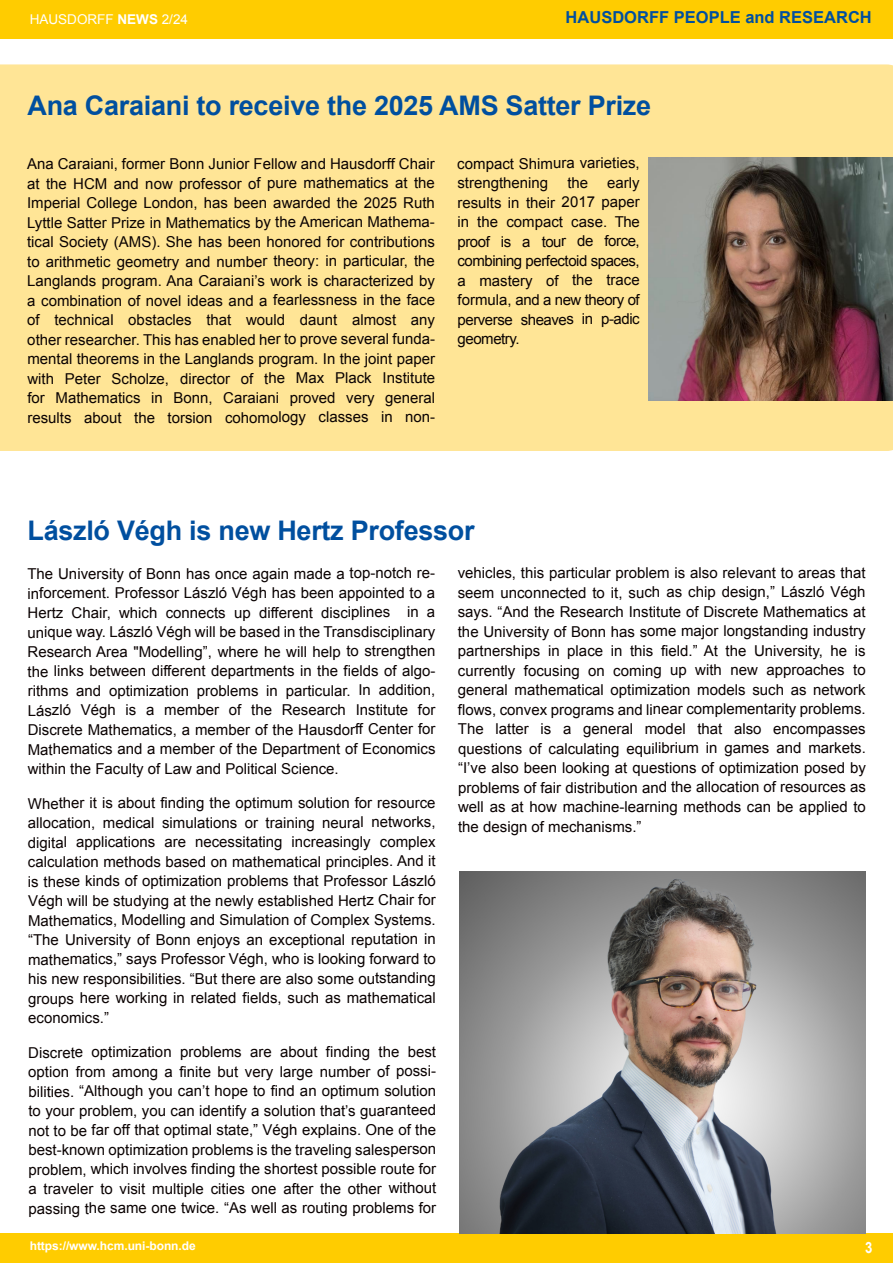
<style>
.page{position:relative;width:893px;height:1263px;background:#fff}
.page>*{position:absolute;margin:0;border:0;box-sizing:border-box;transform-origin:0 0}
.t1{font:700 27px "Arial";letter-spacing:-.01em;color:#004f9f}
.t2{font:700 16.5px "Arial";color:#004f9f}
.t3{font:700 15.6px "Arial";color:#fff;scale:.85 1}
.t4{font:15px/19.5px "Arial";color:#0a0202;text-align:justify}
.t5{font:13.5px "Arial";color:#fff}
.t6{font:700 12px "Arial";letter-spacing:-.005em;color:#fff}
.s1{font-weight:700}
</style>
<div class="page">
<div style="left:0;top:64px;width:893px;height:387px;background:#ffe596"></div>
<div style="left:0;top:1233px;width:893px;height:30px;background:#fc0"></div>
<div style="left:0;top:0;width:893px;height:38px;background:#fc0"></div>
<img style="left:649px;top:157px;width:243px;height:244px">
<img style="left:459px;top:872px;width:406px;height:362px">
<p class="t5" style="left:30px;top:14px;width:160px">HAUSDORFF <span class="s1">NEWS</span> 2/24</p>
<p class="t2" style="left:566px;top:11px;width:308px">HAUSDORFF PEOPLE and RESEARCH</p>
<h1 class="t1" style="left:27px;top:95px;width:625px">Ana Caraiani to receive the 2025 AMS Satter Prize</h1>
<p class="t4" style="left:27px;top:155px;width:410px">Ana Caraiani, former Bonn Junior Fellow and Hausdorff Chair at the HCM and now professor of pure mathematics at the Imperial College London, has been awarded the 2025 Ruth Lyttle Satter Prize in Mathematics by the American Mathema&shy;tical Society (AMS). She has been honored for contributions to arithmetic geometry and number theory: in particular, the Langlands program. Ana Caraiani’s work is characterized by a combination of novel ideas and a fearlessness in the face of technical obstacles that would daunt almost any other researcher. This has enabled her to prove several funda&shy;mental theorems in the Langlands program. In the joint paper with Peter Scholze, director of the Max Plack Institute for Mathematics in Bonn, Caraiani proved very general results about the torsion cohomology classes in non-</p>
<p class="t4" style="left:457px;top:155px;width:184px">compact Shimura varieties, strengthening</p>
<p class="t4" style="left:457px;top:174px;width:184px;text-indent:150px">early results in their 2017 paper in the compact case. The proof is a tour de force, combining perfectoid spaces, a mastery of the trace formula, and a new theory of perverse sheaves in p-adic geometry.</p>
<p class="t4" style="left:567px;top:174px;width:22px">the</p>
<h1 class="t1" style="left:27px;top:520px;width:449px">László Végh is new Hertz Professor</h1>
<p class="t4" style="left:27px;top:565px;width:410px">The University of Bonn has once again made a top-notch re&shy;inforcement. Professor László Végh has been appointed to a Hertz Chair, which connects up different disciplines in a unique way. László Végh will be based in the Transdisciplinary Research Area "Modelling”, where he will help to strengthen the links between different departments in the fields of algo&shy;rithms and optimization problems in particular. In addition, László Végh is a member of the Research Institute for Discrete Mathematics, a member of the Hausdorff Center for Mathematics and a member of the Department of Economics within the Faculty of Law and Political Science.</p>
<p class="t4" style="left:28px;top:794px;width:410px">Whether it is about finding the optimum solution for resource allocation, medical simulations or training neural networks, digital applications are necessitating increasingly complex calculation methods based on mathematical principles. And it is these kinds of optimization problems that Professor László Végh will be studying at the newly established Hertz Chair for Mathematics, Modelling and Simulation of Complex Systems. “The University of Bonn enjoys an exceptional reputation in mathematics,” says Professor Végh, who is looking forward to his new responsibilities. “But there are also some outstanding groups here working in related fields, such as mathematical economics.”</p>
<p class="t4" style="left:28px;top:1043px;width:409px">Discrete optimization problems are about finding the best option from among a finite but very large number of possi&shy;bilities. “Although you can’t hope to find an optimum solution to your problem, you can identify a solution that’s guaranteed not to be far off that optimal state,” Végh explains. One of the best-known optimization problems is the traveling salesperson problem, which involves finding the shortest possible route for a traveler to visit multiple cities one after the other without passing the same one twice. “As well as routing problems for</p>
<p class="t6" style="left:30px;top:1241px;width:167px">https://www.hcm.uni-bonn.de</p>
<p class="t4" style="left:458px;top:564px;width:410px">vehicles, this particular problem is also relevant to areas that seem unconnected to it, such as chip design,” László Végh says. “And the Research Institute of Discrete Mathematics at the University of Bonn has some major longstanding industry partnerships in place in this field.” At the University, he is currently focusing on coming up with new approaches to general mathematical optimization models such as network flows, convex programs and linear complementarity problems.<br>The latter is a general model that also encompasses questions of calculating equilibrium in games and markets. “I’ve also been looking at questions of optimization posed by problems of fair distribution and the allocation of resources as well as at how machine-learning methods can be applied to the design of mechanisms.”</p>
<p class="t3" style="left:865px;top:1241px;width:10px">3</p>
</div>
